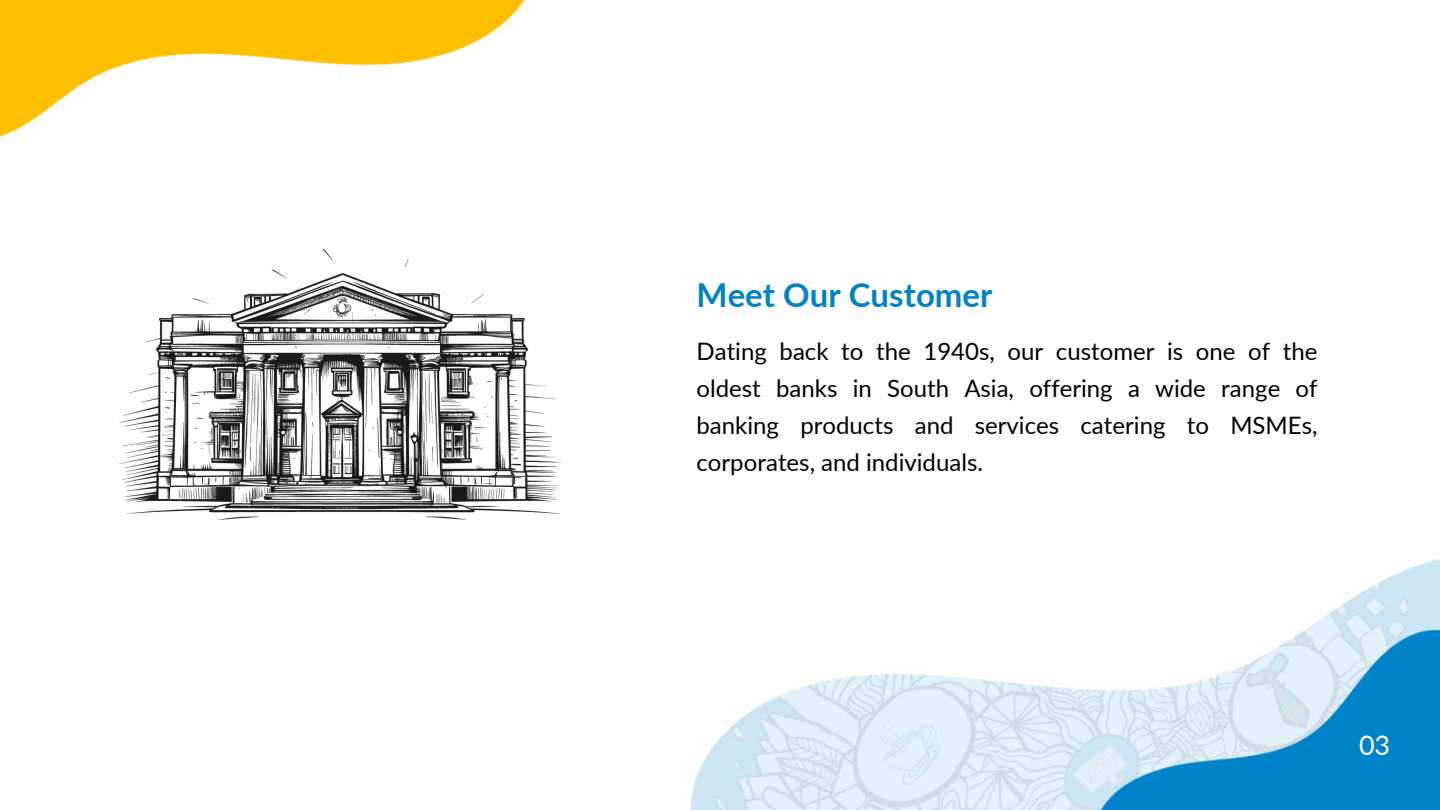
<style>
.page{position:relative;width:1440px;height:810px;background:#fff}
.page>*{position:absolute;margin:0;border:0;box-sizing:border-box;transform-origin:0 0}
.t1{font:700 33px "Lato";color:#0082c5}
.t2{font:27px "Lato";color:#fff}
.t3{font:24px/37.2px "Lato";color:#000;text-align:justify}
</style>
<div class="page">
<img style="left:0;top:0;width:1440px;height:810px">
<img style="left:119px;top:249px;width:441px;height:270px">
<p class="t1" style="left:697px;top:275px;width:298px">Meet Our Customer</p>
<p class="t3" style="left:697px;top:332px;width:623px">Dating back to the 1940s, our customer is one of the oldest banks in South Asia, offering a wide range of banking products and services catering to MSMEs, corporates, and individuals.</p>
<h1 class="t2" style="left:1359px;top:728px;width:33px">03</h1>
</div>
